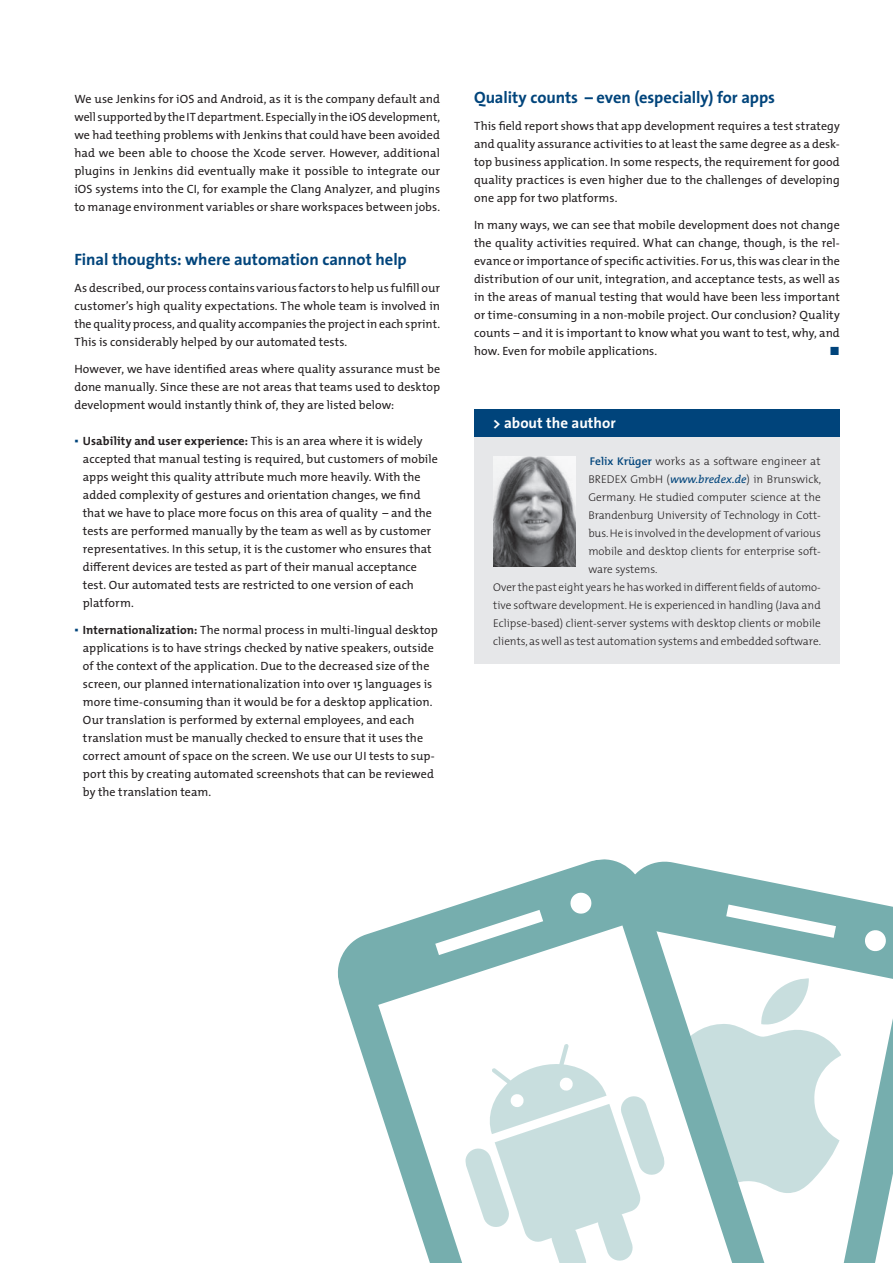
<style>
.page{position:relative;width:893px;height:1263px;background:#fff}
.page>*{position:absolute;margin:0;border:0;box-sizing:border-box;transform-origin:0 0}
.t1{font:700 16.5px "The Sans";letter-spacing:-.005em;color:#00447b}
.t2{font:700 15px "The Sans";color:#fff}
.t3{font:12px/18px "The Mix";letter-spacing:.005em;color:#231f20;text-align:justify}
.t4{font:300 12px "The Mix Os F";color:#00447b}
.t5{font:300 11.25px "The Mix";color:#231f20}
.s1{font-family:"Times New Roman";color:#00447b}
.s2{font-weight:700}
.s3{font-family:"The Mix Os F";font-weight:600;color:#00447b}
.s4{font-weight:400;font-style:italic;color:#00447b}
</style>
<div class="page">
<div style="left:474px;top:409px;width:366px;height:255px;background:#e6e7e9"></div>
<img style="left:493px;top:456px;width:83px;height:111px">
<div style="left:474px;top:409px;width:366px;height:27px;background:#00447b"></div>
<svg style="left:798px;top:887px;width:95px;height:43px;fill:#76aeae"></svg>
<svg style="left:798px;top:930px;width:95px;height:333px"></svg>
<svg style="left:798px;top:904px;width:38px;height:34px"></svg>
<svg style="left:864px;top:929px;width:23px;height:23px"></svg>
<svg style="left:337px;top:859px;width:461px;height:244px;fill:#76aeae"></svg>
<svg style="left:378px;top:925px;width:384px;height:338px"></svg>
<svg style="left:435px;top:910px;width:108px;height:45px"></svg>
<svg style="left:569px;top:891px;width:24px;height:24px"></svg>
<svg style="left:464px;top:978px;width:377px;height:285px"></svg>
<p class="t3" style="left:74px;top:90px;width:367px">We use Jenkins for iOS and Android, as it is the company default and well supported by the IT department. Especially in the iOS development, we had teething problems with Jenkins that could have been avoided had we been able to choose the Xcode server. However, additional plugins in Jenkins did eventually make it possible to integrate our iOS systems into the CI, for example the Clang Analyzer, and plugins to manage environment variables or share workspaces between jobs.</p>
<h1 class="t1" style="left:74px;top:246px;width:334px">Final thoughts: where automation cannot help</h1>
<p class="t3" style="left:74px;top:279px;width:367px">As described, our process contains various factors to help us fulfill our customer’s high quality expectations. The whole team is involved in the quality process, and quality accompanies the project in each sprint.<br>This is considerably helped by our automated tests.</p>
<p class="t3" style="left:74px;top:360px;width:367px">However, we have identified areas where quality assurance must be done manually. Since these are not areas that teams used to desktop development would instantly think of, they are listed below:</p>
<p class="t3" style="left:83px;top:432px;width:356px;text-align:left;text-indent:-9px"><span class="s1">▪</span> <span class="s2">Usability and user experience:</span> This is an area where it is widely accepted that manual testing is required, but customers of mobile apps weight this quality attribute much more heavily. With the added complexity of gestures and orientation changes, we find that we have to place more focus on this area of quality – and the tests are performed manually by the team as well as by customer representatives. In this setup, it is the customer who ensures that different devices are tested as part of their manual acceptance test. Our automated tests are restricted to one version of each platform.</p>
<p class="t3" style="left:83px;top:621px;width:356px;text-align:left;text-indent:-9px"><span class="s1">▪</span> <span class="s2">Internationalization:</span> The normal process in multi-lingual desktop applications is to have strings checked by native speakers, outside of the context of the application. Due to the decreased size of the screen, our planned internationalization into over 15 languages is more time-consuming than it would be for a desktop application.<br>Our translation is performed by external employees, and each translation must be manually checked to ensure that it uses the correct amount of space on the screen. We use our UI tests to sup&shy;port this by creating automated screenshots that can be reviewed by the translation team.</p>
<h1 class="t1" style="left:474px;top:84px;width:303px">Quality counts – even (especially) for apps</h1>
<p class="t3" style="left:474px;top:117px;width:367px">This field report shows that app development requires a test strategy and quality assurance activities to at least the same degree as a desk&shy;top business application. In some respects, the requirement for good quality practices is even higher due to the challenges of developing one app for two platforms.</p>
<p class="t3" style="left:474px;top:216px;width:367px">In many ways, we can see that mobile development does not change the quality activities required. What can change, though, is the rel&shy;evance or importance of specific activities. For us, this was clear in the distribution of our unit, integration, and acceptance tests, as well as in the areas of manual testing that would have been less important or time-consuming in a non-mobile project. Our conclusion? Quality counts – and it is important to know what you want to test, why, and how. Even for mobile applications.</p>
<p class="t4" style="left:829px;top:343px;width:12px">◼</p>
<p class="t2" style="left:493px;top:411px;width:124px">&gt; about the author</p>
<p class="t5" style="left:590px;top:452px;width:232px"><span class="s3">Felix Krüger</span> works as a software engineer at</p>
<p class="t5" style="left:588px;top:470px;width:234px">BREDEX GmbH (<span class="s4">www.bredex.de</span>) in Brunswick,</p>
<p class="t5" style="left:588px;top:488px;width:234px">Germany. He studied computer science at the</p>
<p class="t5" style="left:588px;top:506px;width:234px">Brandenburg University of Technology in Cott-</p>
<p class="t5" style="left:588px;top:524px;width:234px">bus. He is involved in the development of various</p>
<p class="t5" style="left:588px;top:542px;width:234px">mobile and desktop clients for enterprise soft-</p>
<p class="t5" style="left:588px;top:560px;width:71px">ware systems.</p>
<p class="t5" style="left:493px;top:578px;width:329px">Over the past eight years he has worked in different fields of automo-</p>
<p class="t5" style="left:493px;top:596px;width:329px">tive software development. He is experienced in handling (Java and</p>
<p class="t5" style="left:493px;top:614px;width:329px">Eclipse-based) client-server systems with desktop clients or mobile</p>
<p class="t5" style="left:493px;top:632px;width:329px">clients, as well as test automation systems and embedded software.</p>
</div>
